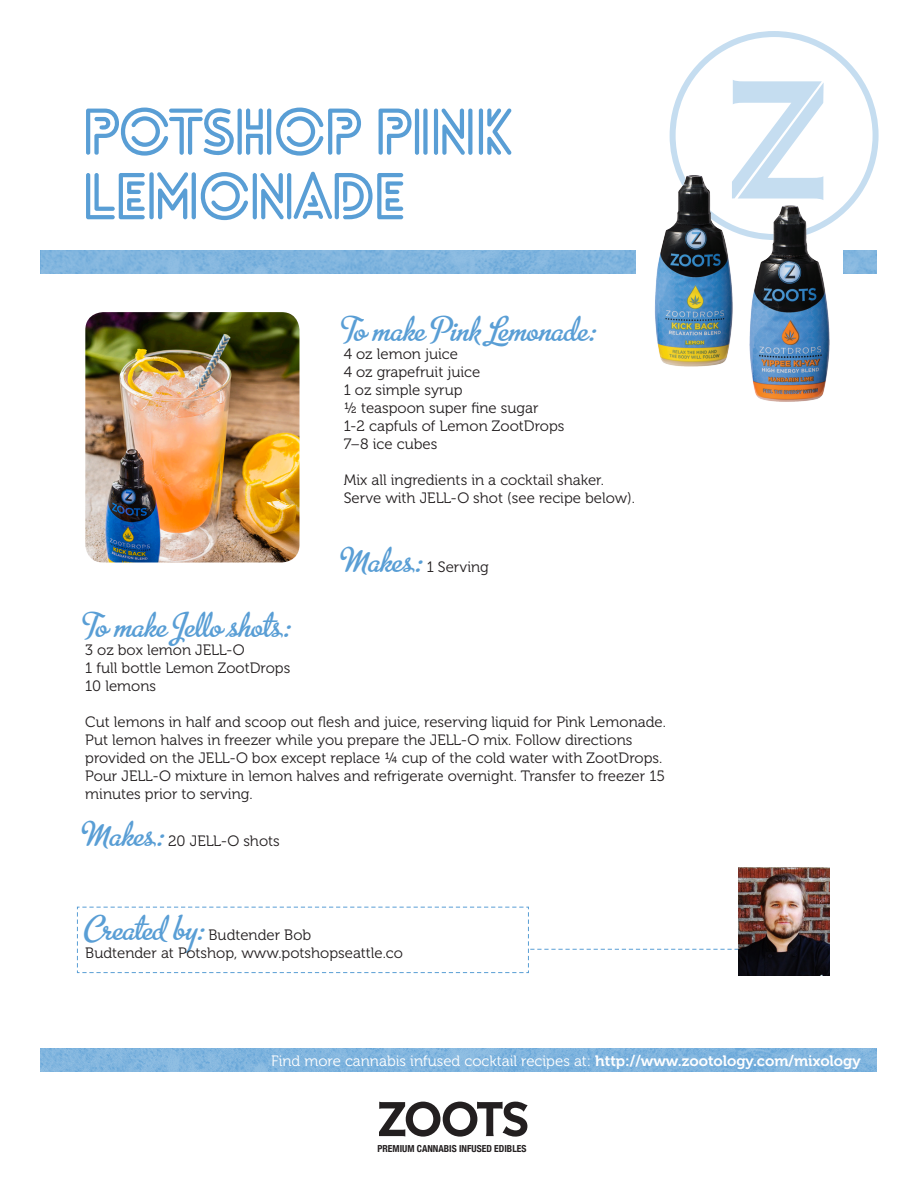
<style>
.page{position:relative;width:918px;height:1188px;background:#fff}
.page>*{position:absolute;margin:0;border:0;box-sizing:border-box;transform-origin:0 0}
.t1{font:700 63px "Lovelo Line";letter-spacing:-.06em;color:#599ed5}
.t2{font:39px "Metro Script";color:#599ed5}
.t3{font:15px/18px "Museo 300";color:#231f20}
.t4{font:15px "Museo 300";color:#fff}
.t5{font:700 condensed 9.6px "Helvetica Neue";color:#231f20}
.s1{font-family:"Museo 700"}
</style>
<div class="page">
<img style="left:40px;top:250px;width:837px;height:24px">
<img style="left:40px;top:1048px;width:837px;height:24px">
<div style="left:636px;top:230px;width:206px;height:74px;background:#fff"></div>
<svg style="left:670px;top:31px;width:209px;height:185px"></svg>
<svg style="left:732px;top:80px;width:92px;height:115px"></svg>
<img style="left:655px;top:158px;width:93px;height:209px">
<img style="left:736px;top:195px;width:105px;height:207px">
<svg style="left:379px;top:1102px;width:149px;height:35px"></svg>
<svg style="left:77px;top:906px;width:662px;height:67px"></svg>
<img style="left:739px;top:867px;width:90px;height:108px">
<img style="left:85px;top:312px;width:214px;height:251px">
<p class="t1" style="left:81px;top:93px;width:433px">POTSHOP PINK</p>
<p class="t1" style="left:81px;top:157px;width:327px">LEMONADE</p>
<p class="t2" style="left:344px;top:309px;width:255px">To make Pink Lemonade:</p>
<p class="t3" style="left:344px;top:346px;width:116px">4 oz lemon juice</p>
<p class="t3" style="left:344px;top:364px;width:138px">4 oz grapefruit juice</p>
<p class="t3" style="left:344px;top:382px;width:120px">1 oz simple syrup</p>
<p class="t3" style="left:344px;top:400px;width:196px">½ teaspoon super fine sugar</p>
<p class="t3" style="left:344px;top:418px;width:222px">1-2 capfuls of Lemon ZootDrops</p>
<p class="t3" style="left:344px;top:436px;width:95px">7–8 ice cubes</p>
<p class="t3" style="left:344px;top:472px;width:293px">Mix all ingredients in a cocktail shaker.<br>Serve with JELL-O shot (see recipe below).</p>
<p class="t2" style="left:344px;top:540px;width:81px">Makes:</p>
<p class="t3" style="left:427px;top:559px;width:64px">1 Serving</p>
<p class="t2" style="left:85px;top:605px;width:208px">To make Jello shots:</p>
<p class="t3" style="left:85px;top:641px;width:161px">3 oz box lemon JELL-O</p>
<p class="t3" style="left:85px;top:659px;width:206px">1 full bottle Lemon ZootDrops</p>
<p class="t3" style="left:85px;top:677px;width:72px">10 lemons</p>
<p class="t3" style="left:85px;top:713px;width:582px">Cut lemons in half and scoop out flesh and juice, reserving liquid for Pink Lemonade.<br>Put lemon halves in freezer while you prepare the JELL-O mix. Follow directions provided on the JELL-O box except replace ¼ cup of the cold water with ZootDrops.<br>Pour JELL-O mixture in lemon halves and refrigerate overnight. Transfer to freezer 15 minutes prior to serving.</p>
<p class="t2" style="left:85px;top:813px;width:81px">Makes:</p>
<p class="t3" style="left:168px;top:832px;width:113px">20 JELL-O shots</p>
<p class="t2" style="left:85px;top:907px;width:121px">Created by:</p>
<p class="t3" style="left:85px;top:926px;width:319px;text-indent:123px">Budtender Bob<br>Budtender at Potshop, www.potshopseattle.co</p>
<p class="t4" style="left:271px;top:1052px;width:591px">Find more cannabis infused cocktail recipes at: <span class="s1">http://www.zootology.com/mixology</span></p>
<p class="t5" style="left:378px;top:1140px;width:150px">PREMIUM CANNABIS INFUSED EDIBLES</p>
</div>
